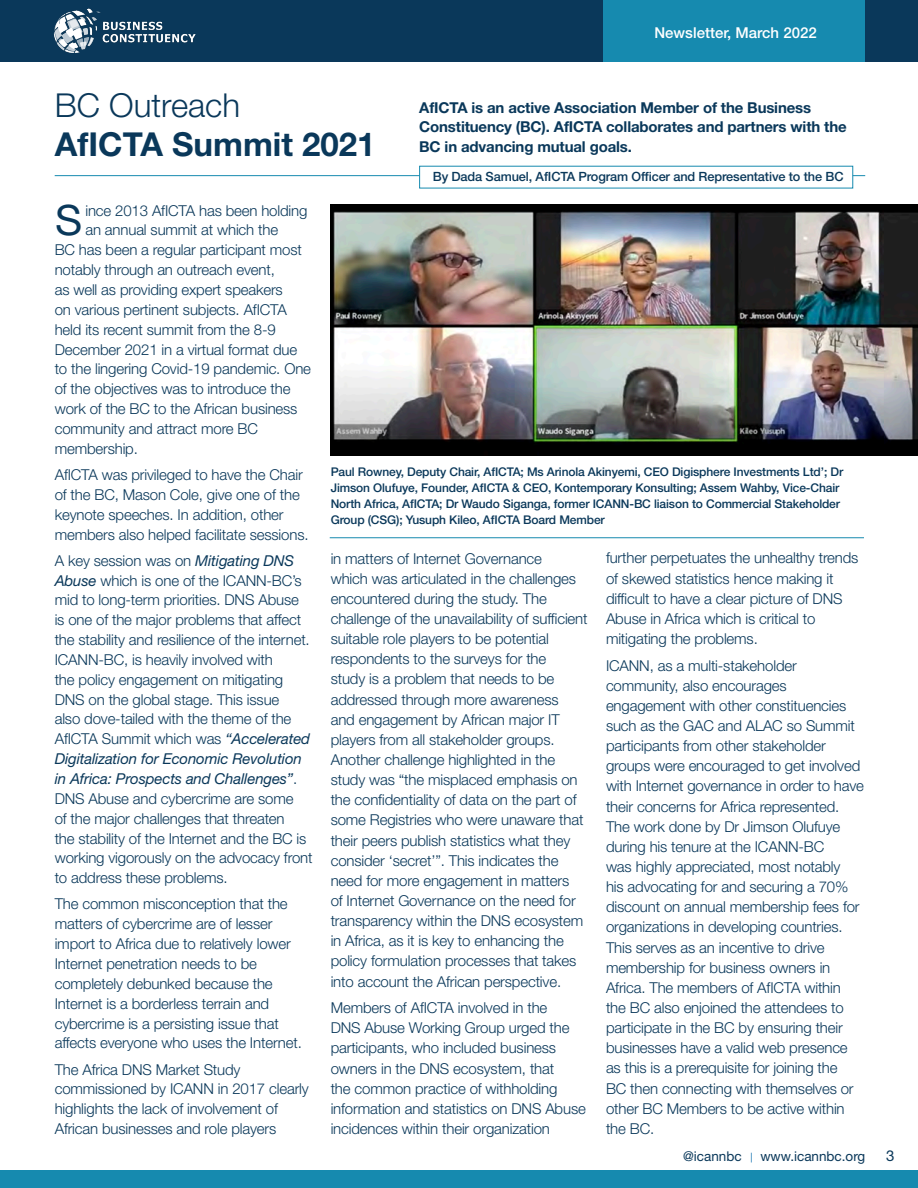
<style>
.page{position:relative;width:918px;height:1188px;background:#fff}
.page>*{position:absolute;margin:0;border:0;box-sizing:border-box;transform-origin:0 0}
.t1{font:41.85px "Helvetica Neue LT Std";color:#0a385a}
.t2{font:700 33px/39px "Helvetica Neue LT Std";color:#0a385a}
.t3{font:300 15px/20.1px "Helvetica Neue LT Std";letter-spacing:-.01em;color:#0a385a}
.t4{font:700 15px/19.5px "Helvetica Neue LT Std";letter-spacing:-.01em;color:#0a385a}
.t5{font:500 15px "Helvetica Neue LT Std";color:#fff}
.t6{font:15px "Helvetica Neue LT Std";color:#0a385a}
.t7{font:13.5px "Helvetica Neue LT Std";color:#0a385a}
.t8{font:500 12.75px "Helvetica Neue LT Std";letter-spacing:-.01em;color:#0a385a}
.t9{font:500 12px/15.8px "Helvetica Neue LT Std";letter-spacing:-.01em;color:#0a385a}
.s1{font-weight:300}
.s2{font-weight:400;font-style:italic}
</style>
<div class="page">
<div style="left:0;top:0;width:918px;height:62px;background:#0a385a"></div>
<div style="left:604px;top:0;width:261px;height:62px;background:#168aaf"></div>
<div style="left:0;top:1170px;width:918px;height:18px;background:#168aaf"></div>
<img style="left:54px;top:9px;width:142px;height:44px">
<hr style="left:55px;top:175px;width:810px;height:1px;background:#168aaf">
<hr style="left:330px;top:537px;width:534px;height:1px;background:#168aaf">
<img style="left:331px;top:205px;width:587px;height:250px">
<div style="left:419px;top:166px;width:434px;height:22px;background:#fff"></div>
<p class="t2" style="left:55px;top:85px;width:322px"><span class="s1">BC Outreach<br></span>AfICTA Summit 2021</p>
<p class="t5" style="left:654px;top:24px;width:164px">Newsletter, March 2022</p>
<p class="t4" style="left:419px;top:97px;width:429px">AfICTA is an active Association Member of the Business<br>Constituency (BC). AfICTA collaborates and partners with the<br>BC in advancing mutual goals.</p>
<p class="t8" style="left:433px;top:169px;width:412px">By Dada Samuel, AfICTA Program Officer and Representative to the BC</p>
<p class="t1" style="left:55px;top:195px;width:29px">S</p>
<p class="t3" style="left:85px;top:200px;width:224px">ince 2013 AfICTA has been holding</p>
<p class="t3" style="left:85px;top:220px;width:194px">an annual summit at which the</p>
<p class="t3" style="left:55px;top:240px;width:249px">BC has been a regular participant most</p>
<p class="t3" style="left:55px;top:259px;width:222px">notably through an outreach event,</p>
<p class="t3" style="left:55px;top:279px;width:230px">as well as providing expert speakers</p>
<p class="t3" style="left:55px;top:299px;width:234px">on various pertinent subjects. AfICTA</p>
<p class="t3" style="left:55px;top:319px;width:223px">held its recent summit from the 8-9</p>
<p class="t3" style="left:55px;top:339px;width:244px">December 2021 in a virtual format due</p>
<p class="t3" style="left:55px;top:359px;width:258px">to the lingering Covid-19 pandemic. One</p>
<p class="t3" style="left:55px;top:379px;width:237px">of the objectives was to introduce the</p>
<p class="t3" style="left:55px;top:398px;width:244px">work of the BC to the African business</p>
<p class="t3" style="left:55px;top:418px;width:205px">community and attract more BC</p>
<p class="t3" style="left:55px;top:438px;width:85px">membership.</p>
<p class="t3" style="left:55px;top:464px;width:255px">AfICTA was privileged to have the Chair of the BC, Mason Cole, give one of the keynote speeches. In addition, other members also helped facilitate sessions.</p>
<p class="t3" style="left:55px;top:550px;width:259px">A key session was on <span class="s2">Mitigating DNS Abuse</span> which is one of the ICANN-BC’s mid to long-term priorities. DNS Abuse<br>is one of the major problems that affect the stability and resilience of the internet.<br>ICANN-BC, is heavily involved with<br>the policy engagement on mitigating DNS on the global stage. This issue<br>also dove-tailed with the theme of the AfICTA Summit which was <span class="s2">“Accelerated Digitalization for Economic Revolution in Africa: Prospects and Challenges”</span>.<br>DNS Abuse and cybercrime are some<br>of the major challenges that threaten<br>the stability of the Internet and the BC is working vigorously on the advocacy front to address these problems.</p>
<p class="t3" style="left:55px;top:894px;width:249px">The common misconception that the matters of cybercrime are of lesser import to Africa due to relatively lower Internet penetration needs to be completely debunked because the Internet is a borderless terrain and cybercrime is a persisting issue that affects everyone who uses the Internet.</p>
<p class="t3" style="left:55px;top:1059px;width:256px">The Africa DNS Market Study commissioned by ICANN in 2017 clearly highlights the lack of involvement of African businesses and role players</p>
<p class="t9" style="left:331px;top:464px;width:514px">Paul Rowney, Deputy Chair, AfICTA; Ms Arinola Akinyemi, CEO Digisphere Investments Ltd’; Dr Jimson Olufuye, Founder, AfICTA &amp; CEO, Kontemporary Konsulting; Assem Wahby, Vice-Chair North Africa, AfICTA; Dr Waudo Siganga, former ICANN-BC liaison to Commercial Stakeholder Group (CSG); Yusuph Kileo, AfICTA Board Member</p>
<p class="t3" style="left:331px;top:548px;width:258px">in matters of Internet Governance<br>which was articulated in the challenges encountered during the study. The challenge of the unavailability of sufficient suitable role players to be potential respondents to the surveys for the<br>study is a problem that needs to be addressed through more awareness<br>and engagement by African major IT players from all stakeholder groups.<br>Another challenge highlighted in the study was “the misplaced emphasis on the confidentiality of data on the part of some Registries who were unaware that their peers publish statistics what they consider ‘secret’”. This indicates the need for more engagement in matters<br>of Internet Governance on the need for transparency within the DNS ecosystem in Africa, as it is key to enhancing the policy formulation processes that takes into account the African perspective.</p>
<p class="t3" style="left:331px;top:997px;width:257px">Members of AfICTA involved in the<br>DNS Abuse Working Group urged the participants, who included business owners in the DNS ecosystem, that<br>the common practice of withholding information and statistics on DNS Abuse incidences within their organization</p>
<p class="t3" style="left:606px;top:548px;width:254px">further perpetuates the unhealthy trends of skewed statistics hence making it difficult to have a clear picture of DNS Abuse in Africa which is critical to mitigating the problems.</p>
<p class="t3" style="left:606px;top:655px;width:259px">ICANN, as a multi-stakeholder community, also encourages engagement with other constituencies such as the GAC and ALAC so Summit participants from other stakeholder groups were encouraged to get involved with Internet governance in order to have their concerns for Africa represented.<br>The work done by Dr Jimson Olufuye during his tenure at the ICANN-BC<br>was highly appreciated, most notably<br>his advocating for and securing a 70% discount on annual membership fees for organizations in developing countries.<br>This serves as an incentive to drive membership for business owners in Africa. The members of AfICTA within the BC also enjoined the attendees to participate in the BC by ensuring their businesses have a valid web presence as this is a prerequisite for joining the<br>BC then connecting with themselves or other BC Members to be active within the BC.</p>
<p class="t7" style="left:683px;top:1148px;width:60px">@icannbc</p>
<p class="t7" style="left:760px;top:1148px;width:106px">www.icannbc.org</p>
<p class="t6" style="left:886px;top:1147px;width:10px">3</p>
</div>
